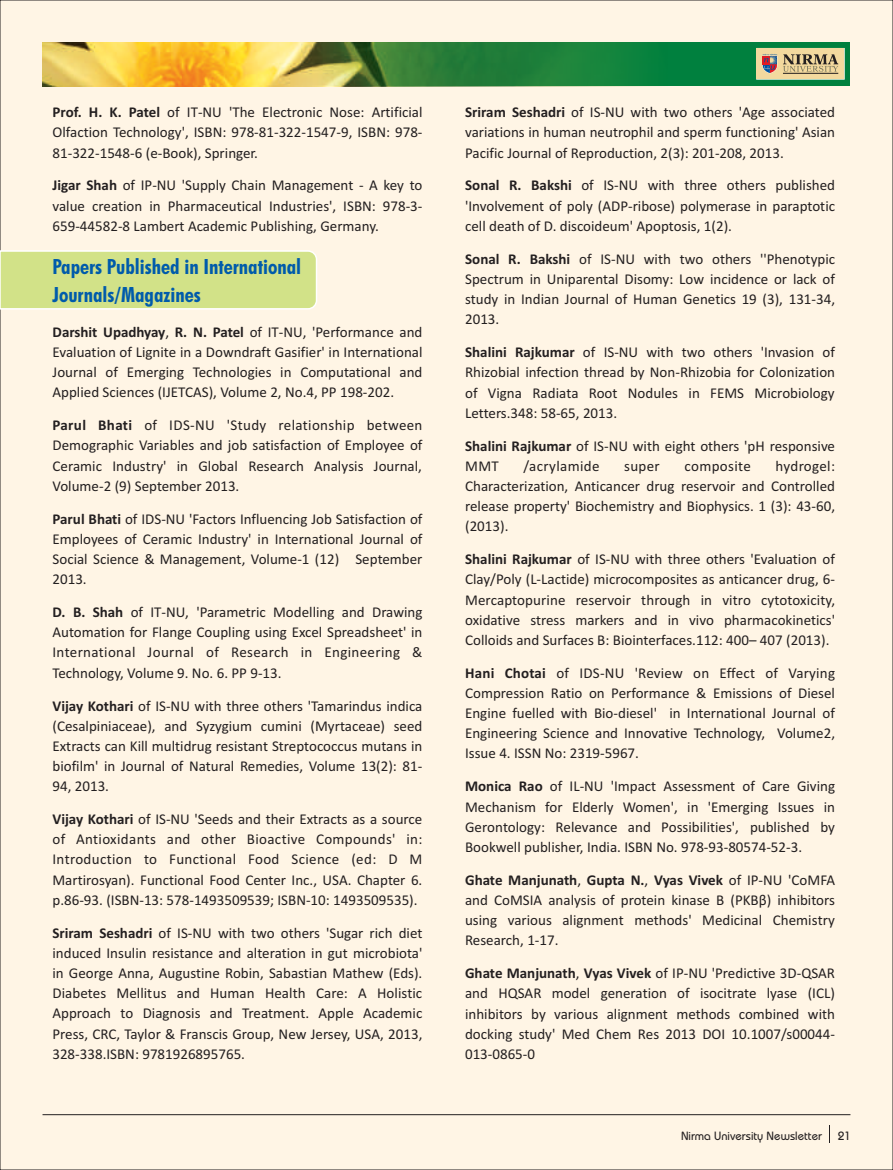
<style>
.page{position:relative;width:893px;height:1170px;background:#fff}
.page>*{position:absolute;margin:0;border:0;box-sizing:border-box;transform-origin:0 0}
.t1{font:700 condensed 21px/27.8px "Futura BT";color:#005bab}
.t2{font:15px/20.1px "Calibri";color:#231f20;text-align:justify}
.t3{font:15px "Calibri";letter-spacing:.02em;color:#231f20}
.t4{font:15px "Calibri";letter-spacing:.025em;color:#231f20}
.t5{font:500 12px "Bauhaus IT Cby BT";color:#231f20}
.s1{font-weight:700}
</style>
<div class="page">
<div style="left:0;top:0;width:893px;height:1169px;background:#fff5e5"></div>
<svg style="left:0;top:249px;width:318px;height:61px;background:#d5e491"></svg>
<div style="left:43px;top:43px;width:807px;height:43px;background:#00803e"></div>
<img style="left:43px;top:43px;width:596px;height:43px">
<div style="left:757px;top:49px;width:87px;height:30px;background:#f3d99e"></div>
<svg style="left:783px;top:54px;width:55px;height:18px"></svg>
<hr style="left:783px;top:73px;width:55px;height:1px;background:#231f20">
<svg style="left:762px;top:54px;width:15px;height:19px"></svg>
<hr style="left:43px;top:1114px;width:807px;height:1px;background:#231f20">
<svg style="left:829px;top:1125px;width:1px;height:17px"></svg>
<p class="t2" style="left:53px;top:103px;width:371px"><span class="s1">Prof. H. K. Patel</span> of IT-NU 'The Electronic Nose: Artificial Olfaction Technology', ISBN: 978-81-322-1547-9, ISBN: 978- 81-322-1548-6 (e-Book), Springer.</p>
<p class="t2" style="left:53px;top:177px;width:371px"><span class="s1">Jigar Shah</span> of IP-NU 'Supply Chain Management - A key to value creation in Pharmaceutical Industries', ISBN: 978-3- 659-44582-8 Lambert Academic Publishing, Germany.</p>
<h1 class="t1" style="left:52px;top:255px;width:250px">Papers Published in International<br>Journals/Magazines</h1>
<p class="t2" style="left:53px;top:323px;width:371px"><span class="s1">Darshit Upadhyay</span>, <span class="s1">R. N. Patel</span> of IT-NU, 'Performance and Evaluation of Lignite in a Downdraft Gasifier' in International Journal of Emerging Technologies in Computational and Applied Sciences (IJETCAS), Volume 2, No.4, PP 198-202.</p>
<p class="t2" style="left:53px;top:416px;width:371px"><span class="s1">Parul Bhati</span> of IDS-NU 'Study relationship between Demographic Variables and job satisfaction of Employee of Ceramic Industry' in Global Research Analysis Journal, Volume-2 (9) September 2013.</p>
<p class="t2" style="left:53px;top:510px;width:371px"><span class="s1">Parul Bhati</span> of IDS-NU 'Factors Influencing Job Satisfaction of Employees of Ceramic Industry' in International Journal of Social Science &amp; Management, Volume-1 (12) September 2013.</p>
<p class="t2" style="left:53px;top:603px;width:371px"><span class="s1">D. B. Shah</span> of IT-NU, 'Parametric Modelling and Drawing Automation for Flange Coupling using Excel Spreadsheet' in International Journal of Research in Engineering &amp; Technology, Volume 9. No. 6. PP 9-13.</p>
<p class="t2" style="left:52px;top:696px;width:371px"><span class="s1">Vijay Kothari</span> of IS-NU with three others 'Tamarindus indica (Cesalpiniaceae), and Syzygium cumini (Myrtaceae) seed Extracts can Kill multidrug resistant Streptococcus mutans in biofilm' in Journal of Natural Remedies, Volume 13(2): 81- 94, 2013.</p>
<p class="t2" style="left:52px;top:810px;width:371px"><span class="s1">Vijay Kothari</span> of IS-NU 'Seeds and their Extracts as a source of Antioxidants and other Bioactive Compounds' in:<br>Introduction to Functional Food Science (ed: D M Martirosyan). Functional Food Center Inc., USA. Chapter 6. p.86-93. (ISBN-13: 578-1493509539; ISBN-10: 1493509535).</p>
<p class="t2" style="left:52px;top:923px;width:371px"><span class="s1">Sriram Seshadri</span> of IS-NU with two others 'Sugar rich diet induced Insulin resistance and alteration in gut microbiota' in George Anna, Augustine Robin, Sabastian Mathew (Eds).<br>Diabetes Mellitus and Human Health Care: A Holistic Approach to Diagnosis and Treatment. Apple Academic Press, CRC, Taylor &amp; Franscis Group, New Jersey, USA, 2013, 328-338.ISBN: 9781926895765.</p>
<p class="t2" style="left:465px;top:103px;width:371px"><span class="s1">Sriram Seshadri</span> of IS-NU with two others 'Age associated variations in human neutrophil and sperm functioning' Asian Pacific Journal of Reproduction, 2(3): 201-208, 2013.</p>
<p class="t2" style="left:465px;top:177px;width:371px"><span class="s1">Sonal R. Bakshi</span> of IS-NU with three others published 'Involvement of poly (ADP-ribose) polymerase in paraptotic cell death of D. discoideum' Apoptosis, 1(2).</p>
<p class="t2" style="left:465px;top:250px;width:371px"><span class="s1">Sonal R. Bakshi</span> of IS-NU with two others ''Phenotypic Spectrum in Uniparental Disomy: Low incidence or lack of study in Indian Journal of Human Genetics 19 (3), 131-34, 2013.</p>
<p class="t2" style="left:465px;top:343px;width:371px"><span class="s1">Shalini Rajkumar</span> of IS-NU with two others 'Invasion of Rhizobial infection thread by Non-Rhizobia for Colonization of Vigna Radiata Root Nodules in FEMS Microbiology Letters.348: 58-65, 2013.</p>
<p class="t2" style="left:465px;top:437px;width:371px"><span class="s1">Shalini Rajkumar</span> of IS-NU with eight others 'pH responsive<br>MMT</p>
<p class="t3" style="left:523px;top:459px;width:77px">/acrylamide</p>
<p class="t2" style="left:624px;top:457px;width:37px">super</p>
<p class="t4" style="left:685px;top:459px;width:68px">composite</p>
<p class="t2" style="left:465px;top:457px;width:371px;text-indent:310px">hydrogel:<br>Characterization, Anticancer drug reservoir and Controlled release property' Biochemistry and Biophysics. 1 (3): 43-60, (2013).</p>
<p class="t2" style="left:465px;top:550px;width:371px"><span class="s1">Shalini Rajkumar</span> of IS-NU with three others 'Evaluation of Clay/Poly (L-Lactide) microcomposites as anticancer drug, 6- Mercaptopurine reservoir through in vitro cytotoxicity, oxidative stress markers and in vivo pharmacokinetics' Colloids and Surfaces B: Biointerfaces.112: 400– 407 (2013).</p>
<p class="t2" style="left:465px;top:664px;width:371px"><span class="s1">Hani Chotai</span> of IDS-NU 'Review on Effect of Varying Compression Ratio on Performance &amp; Emissions of Diesel Engine fuelled with Bio-diesel' in International Journal of Engineering Science and Innovative Technology, Volume2, Issue 4. ISSN No: 2319-5967.</p>
<p class="t2" style="left:465px;top:777px;width:371px"><span class="s1">Monica Rao</span> of IL-NU 'Impact Assessment of Care Giving Mechanism for Elderly Women', in 'Emerging Issues in Gerontology: Relevance and Possibilities', published by Bookwell publisher, India. ISBN No. 978-93-80574-52-3.</p>
<p class="t2" style="left:465px;top:871px;width:371px"><span class="s1">Ghate Manjunath</span>, <span class="s1">Gupta N.</span>, <span class="s1">Vyas Vivek</span> of IP-NU 'CoMFA and CoMSIA analysis of protein kinase B (PKBβ) inhibitors using various alignment methods' Medicinal Chemistry Research, 1-17.</p>
<p class="t2" style="left:465px;top:964px;width:371px"><span class="s1">Ghate Manjunath</span>, <span class="s1">Vyas Vivek</span> of IP-NU 'Predictive 3D-QSAR and HQSAR model generation of isocitrate lyase (ICL) inhibitors by various alignment methods combined with docking study' Med Chem Res 2013 DOI 10.1007/s00044- 013-0865-0</p>
<p class="t5" style="left:681px;top:1130px;width:143px">Nirma University Newsletter</p>
<p class="t5" style="left:838px;top:1130px;width:15px">21</p>
</div>
